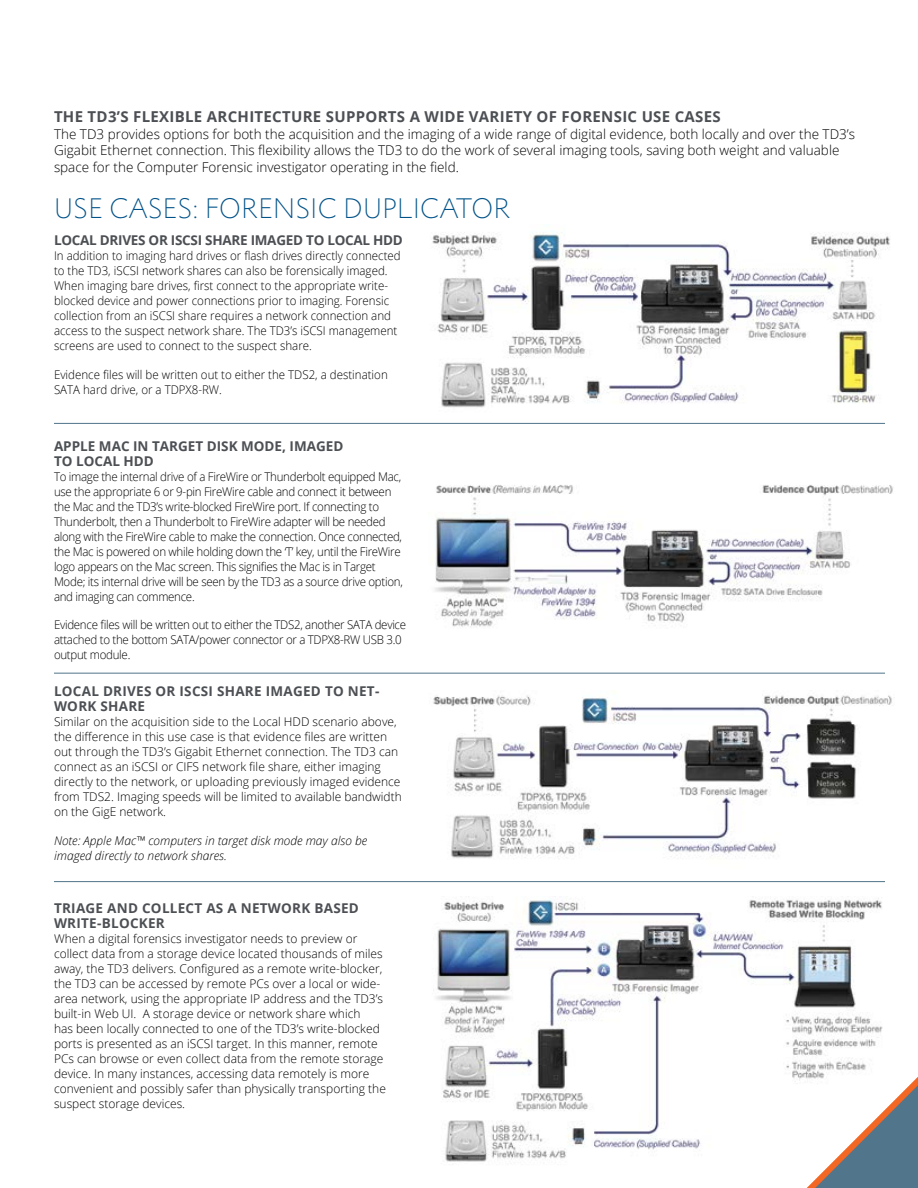
<style>
.page{position:relative;width:918px;height:1188px;background:#fff}
.page>*{position:absolute;margin:0;border:0;box-sizing:border-box;transform-origin:0 0}
.t1{font:300 25.5px "Metro Nova Pro";letter-spacing:.02em;color:#005288}
.t2{font:700 15px "Open Sans";letter-spacing:.02em;color:#4c4f53}
.t3{font:300 13.5px/16.5px "Open Sans";color:#000}
.t4{font:700 13.5px/15px "Open Sans";letter-spacing:.02em;color:#4c4f53}
.t5{font:700 13.5px/15px "Open Sans";color:#4c4f53}
.t6{font:700 13.5px "Open Sans";letter-spacing:-.02em;color:#4c4f53}
.t7{font:300 12px/15px "Open Sans";color:#000}
.t8{font:300 12px/15px "Open Sans";letter-spacing:-.025em;color:#000;scale:.96 1}
.t9{font:300 12px/15px "Open Sans";color:#000;scale:.96 1}
.t10{font:italic 300 12px/15px "Open Sans";color:#000}
</style>
<div class="page">
<img style="left:422px;top:232px;width:468px;height:191px">
<img style="left:433px;top:695px;width:462px;height:163px">
<img style="left:433px;top:900px;width:224px;height:262px">
<svg style="left:657px;top:898px;width:261px;height:290px"></svg>
<hr style="left:54px;top:423px;width:831px;height:1px;background:#50748a">
<hr style="left:54px;top:673px;width:831px;height:1px;background:#50748a">
<hr style="left:54px;top:881px;width:831px;height:1px;background:#50748a">
<img style="left:431px;top:485px;width:462px;height:142px">
<p class="t2" style="left:54px;top:106px;width:668px">THE TD3’S FLEXIBLE ARCHITECTURE SUPPORTS A WIDE VARIETY OF FORENSIC USE CASES</p>
<p class="t3" style="left:54px;top:125px;width:803px">The TD3 provides options for both the acquisition and the imaging of a wide range of digital evidence, both locally and over the TD3’s<br>Gigabit Ethernet connection. This flexibility allows the TD3 to do the work of several imaging tools, saving both weight and valuable space for the Computer Forensic investigator operating in the field.</p>
<h1 class="t1" style="left:54px;top:192px;width:458px">USE CASES: FORENSIC DUPLICATOR</h1>
<p class="t6" style="left:54px;top:231px;width:350px">LOCAL DRIVES OR ISCSI SHARE IMAGED TO LOCAL HDD</p>
<p class="t9" style="left:54px;top:248px;width:363px">In addition to imaging hard drives or flash drives directly connected to the TD3, iSCSI network shares can also be forensically imaged.<br>When imaging bare drives, first connect to the appropriate write&shy;blocked device and power connections prior to imaging. Forensic collection from an iSCSI share requires a network connection and access to the suspect network share. The TD3’s iSCSI management screens are used to connect to the suspect share.</p>
<p class="t9" style="left:54px;top:367px;width:349px">Evidence files will be written out to either the TDS2, a destination<br>SATA hard drive, or a TDPX8-RW.</p>
<p class="t5" style="left:54px;top:438px;width:291px">APPLE MAC IN TARGET DISK MODE, IMAGED<br>TO LOCAL HDD</p>
<p class="t8" style="left:54px;top:469px;width:365px">To image the internal drive of a FireWire or Thunderbolt equipped Mac, use the appropriate 6 or 9-pin FireWire cable and connect it between the Mac and the TD3’s write-blocked FireWire port. If connecting to Thunderbolt, then a Thunderbolt to FireWire adapter will be needed along with the FireWire cable to make the connection. Once connected, the Mac is powered on while holding down the ‘T’ key, until the FireWire logo appears on the Mac screen. This signifies the Mac is in Target Mode; its internal drive will be seen by the TD3 as a source drive option, and imaging can commence.</p>
<p class="t8" style="left:54px;top:617px;width:368px">Evidence files will be written out to either the TDS2, another SATA device attached to the bottom SATA/power connector or a TDPX8-RW USB 3.0 output module.</p>
<p class="t4" style="left:54px;top:683px;width:327px">LOCAL DRIVES OR ISCSI SHARE IMAGED TO NET-<br>WORK SHARE</p>
<p class="t7" style="left:54px;top:714px;width:349px">Similar on the acquisition side to the Local HDD scenario above, the difference in this use case is that evidence files are written out through the TD3’s Gigabit Ethernet connection. The TD3 can connect as an iSCSI or CIFS network file share, either imaging directly to the network, or uploading previously imaged evidence from TDS2. Imaging speeds will be limited to available bandwidth on the GigE network.</p>
<p class="t10" style="left:54px;top:832px;width:315px">Note: Apple Mac™ computers in target disk mode may also be imaged directly to network shares.</p>
<p class="t4" style="left:54px;top:900px;width:306px">TRIAGE AND COLLECT AS A NETWORK BASED<br>WRITE-BLOCKER</p>
<p class="t7" style="left:54px;top:930px;width:333px">When a digital forensics investigator needs to preview or collect data from a storage device located thousands of miles away, the TD3 delivers. Configured as a remote write-blocker, the TD3 can be accessed by remote PCs over a local or wide&shy;area network, using the appropriate IP address and the TD3’s built-in Web UI. A storage device or network share which<br>has been locally connected to one of the TD3’s write-blocked ports is presented as an iSCSI target. In this manner, remote PCs can browse or even collect data from the remote storage device. In many instances, accessing data remotely is more convenient and possibly safer than physically transporting the suspect storage devices.</p>
</div>
